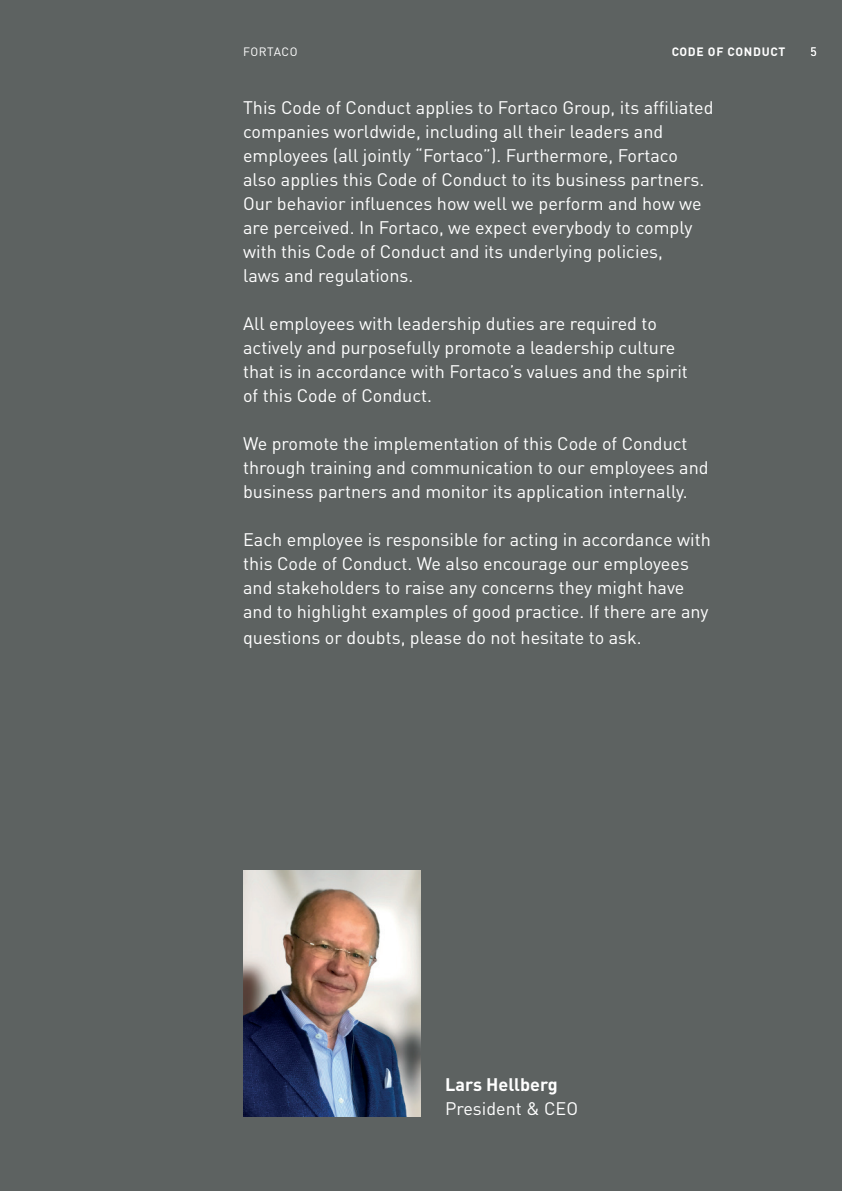
<style>
.page{position:relative;width:842px;height:1191px;background:#5d6261}
.page>*{position:absolute;margin:0;border:0;box-sizing:border-box;transform-origin:0 0}
.t1{font:18px/24px "DIN Pro";color:#fff}
.t2{font:700 18px "DIN Pro";color:#fff}
.t3{font:700 12px "DIN Pro";letter-spacing:.06em;color:#fff}
.t4{font:12px "DIN Pro";letter-spacing:.045em;color:#fff}
</style>
<div class="page">
<img style="left:243px;top:871px;width:178px;height:245px">
<p class="t4" style="left:243px;top:44px;width:56px">FORTACO</p>
<p class="t3" style="left:672px;top:44px;width:115px">CODE OF CONDUCT</p>
<p class="t4" style="left:810px;top:44px;width:8px">5</p>
<p class="t1" style="left:243px;top:94px;width:472px">This Code of Conduct applies to Fortaco Group, its affiliated companies worldwide, including all their leaders and employees (all jointly “Fortaco”). Furthermore, Fortaco also applies this Code of Conduct to its business partners.<br>Our behavior influences how well we perform and how we are perceived. In Fortaco, we expect everybody to comply with this Code of Conduct and its underlying policies,<br>laws and regulations.</p>
<p class="t1" style="left:243px;top:310px;width:446px">All employees with leadership duties are required to actively and purposefully promote a leadership culture that is in accordance with Fortaco’s values and the spirit of this Code of Conduct.</p>
<p class="t1" style="left:243px;top:430px;width:467px">We promote the implementation of this Code of Conduct through training and communication to our employees and business partners and monitor its application internally.</p>
<p class="t1" style="left:243px;top:526px;width:469px">Each employee is responsible for acting in accordance with this Code of Conduct. We also encourage our employees and stakeholders to raise any concerns they might have and to highlight examples of good practice. If there are any</p>
<p class="t1" style="left:243px;top:624px;width:400px">questions or doubts, please do not hesitate to ask.</p>
<p class="t2" style="left:445px;top:1071px;width:114px">Lars Hellberg</p>
<p class="t1" style="left:445px;top:1095px;width:135px">President &amp; CEO</p>
</div>
